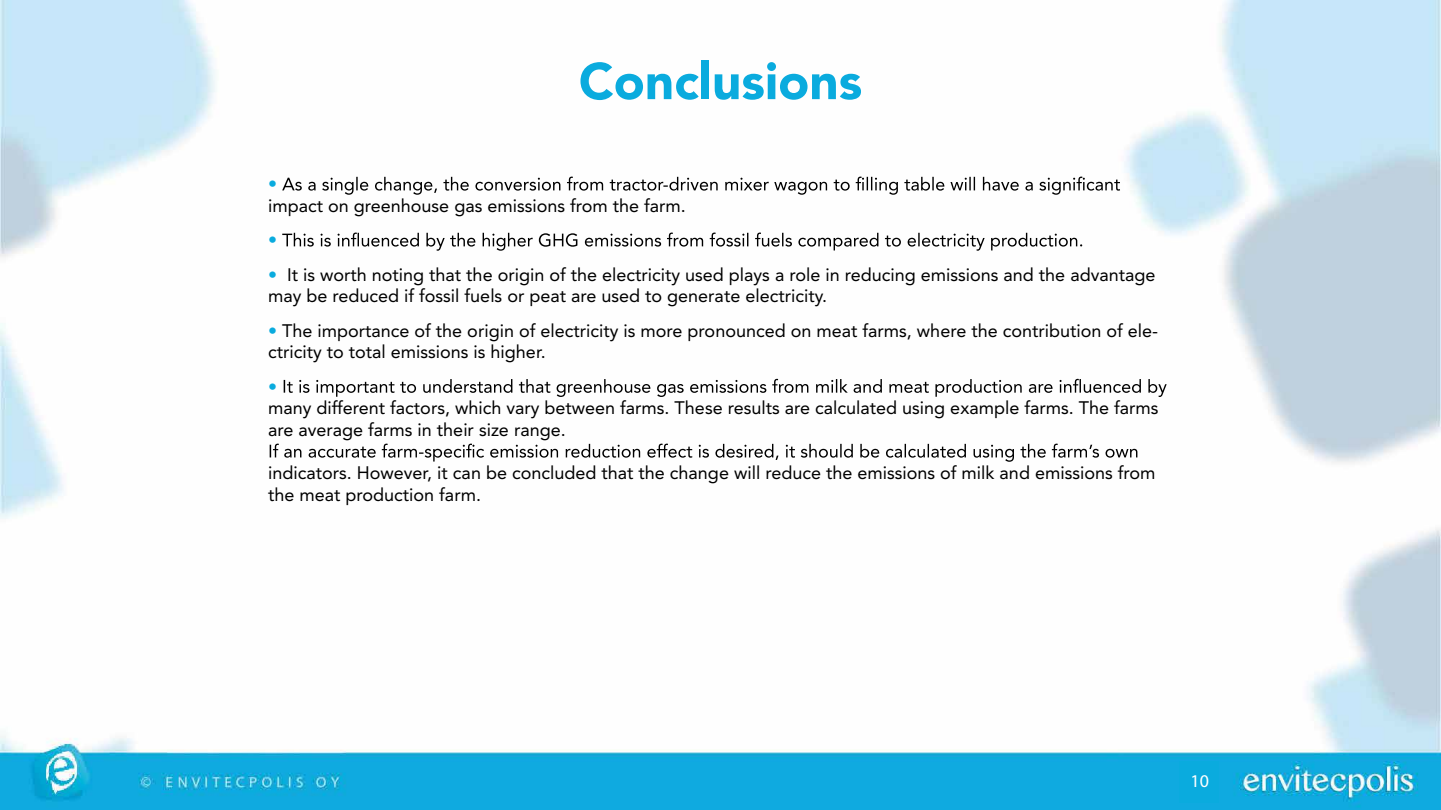
<style>
.page{position:relative;width:1441px;height:810px;background:#fff}
.page>*{position:absolute;margin:0;border:0;box-sizing:border-box;transform-origin:0 0}
.t1{font:900 51px "Avenir LT Std";color:#0aabde}
.t2{font:18px/21.6px "Avenir LT Std";color:#000}
.t3{font:18px "Avenir LT Std";color:#0aabde}
.t4{font:18px "Myriad Pro";color:#fff}
.s1{color:#0aabde}
</style>
<div class="page">
<img style="left:0;top:0;width:1440px;height:810px">
<svg style="left:282px;top:177px;width:837px;height:18px"></svg>
<svg style="left:282px;top:233px;width:799px;height:18px"></svg>
<svg style="left:283px;top:379px;width:883px;height:18px"></svg>
<svg style="left:269px;top:444px;width:868px;height:18px"></svg>
<div style="left:1178px;top:762px;width:40px;height:41px;background:#0aabde"></div>
<h1 class="t1" style="left:578px;top:51px;width:285px">Conclusions</h1>
<p class="t3" style="left:268px;top:174px;width:10px">•</p>
<p class="t2" style="left:268px;top:195px;width:419px">impact on greenhouse gas emissions from the farm.</p>
<p class="t3" style="left:268px;top:230px;width:10px">•</p>
<p class="t2" style="left:268px;top:264px;width:888px"><span class="s1">•</span> It is worth noting that the origin of the electricity used plays a role in reducing emissions and the advantage may be reduced if fossil fuels or peat are used to generate electricity.</p>
<p class="t2" style="left:268px;top:320px;width:891px"><span class="s1">•</span> The importance of the origin of electricity is more pronounced on meat farms, where the contribution of ele&shy;ctricity to total emissions is higher.</p>
<p class="t3" style="left:268px;top:376px;width:10px">•</p>
<p class="t2" style="left:268px;top:397px;width:891px">many different factors, which vary between farms. These results are calculated using example farms. The farms are average farms in their size range.</p>
<p class="t2" style="left:268px;top:462px;width:888px">indicators. However, it can be concluded that the change will reduce the emissions of milk and emissions from the meat production farm.</p>
<p class="t4" style="left:1190px;top:770px;width:20px">10</p>
</div>
